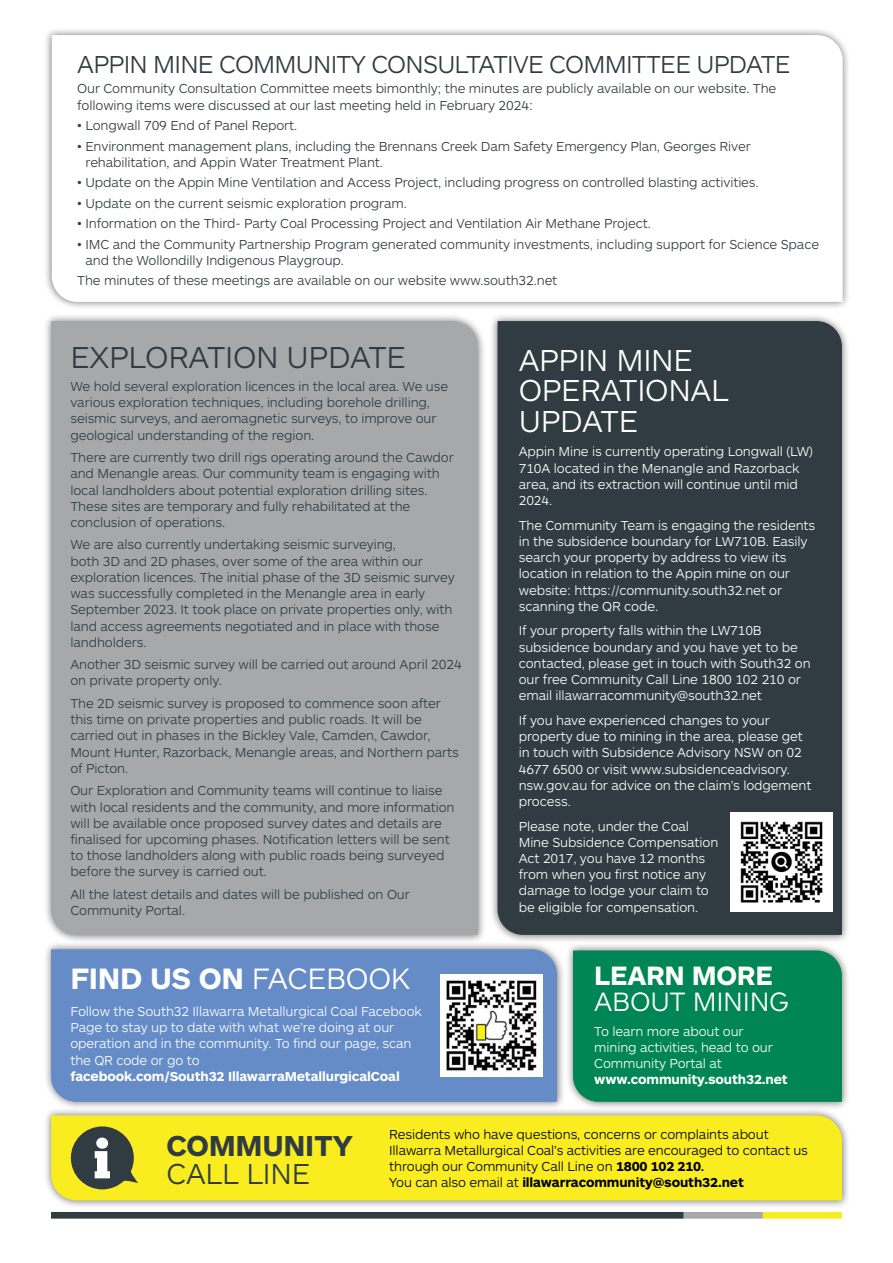
<style>
.page{position:relative;width:893px;height:1263px;background:#fff}
.page>*{position:absolute;margin:0;border:0;box-sizing:border-box;transform-origin:0 0}
.t1{font:300 31.5px/30.3px "ARS Maquette";letter-spacing:-.01em;color:#fff}
.t2{font:300 31.5px "ARS Maquette";letter-spacing:-.01em;color:#303c42}
.t3{font:700 30.6px "ARS Maquette";letter-spacing:-.01em;color:#fff}
.t4{font:700 30px/28.5px "ARS Maquette";letter-spacing:-.01em;color:#303c42}
.t5{font:300 27.6px "ARS Maquette";letter-spacing:-.01em;color:#fff}
.t6{font:700 27.6px "ARS Maquette";letter-spacing:-.01em;color:#fff}
.t7{font:300 25.5px "ARS Maquette";letter-spacing:-.03em;color:#303c42}
.t8{font:300 13.5px/16.2px "ARS Maquette";letter-spacing:-.01em;color:#303c42}
.t9{font:300 13.5px/16.2px "ARS Maquette";letter-spacing:-.01em;color:#fff}
.t10{font:300 13.5px/16.2px "ARS Maquette";letter-spacing:-.01em;color:#000}
.t11{font:700 13.5px "ARS Maquette";letter-spacing:-.01em;color:#fff}
.s1{font-weight:300}
.s2{font-weight:700}
.s3{font-weight:500}
</style>
<div class="page">
<div style="left:51px;top:1212px;width:633px;height:6px;background:#303c42"></div>
<div style="left:684px;top:1212px;width:79px;height:6px;background:#a7a8a9"></div>
<div style="left:763px;top:1212px;width:79px;height:6px;background:#f9ed20"></div>
<div style="left:43px;top:941px;width:522px;height:169px;background:#000;opacity:.55"></div>
<div style="left:51px;top:949px;width:506px;height:153px;background:#668cc8"></div>
<div style="left:43px;top:313px;width:443px;height:630px;background:#000;opacity:.55"></div>
<div style="left:51px;top:321px;width:427px;height:614px;background:#a7a8a9"></div>
<div style="left:489px;top:313px;width:361px;height:630px;background:#000;opacity:.55"></div>
<div style="left:497px;top:321px;width:345px;height:614px;background:#303c42"></div>
<img style="left:440px;top:974px;width:103px;height:103px">
<div style="left:43px;top:1107px;width:807px;height:102px;background:#000;opacity:.55"></div>
<div style="left:51px;top:1115px;width:791px;height:85px;background:#f9ed20"></div>
<svg style="left:71px;top:1126px;width:67px;height:63px"></svg>
<div style="left:730px;top:812px;width:103px;height:100px;background:#fff"></div>
<img style="left:740px;top:821px;width:83px;height:82px">
<div style="left:43px;top:27px;width:808px;height:283px;background:#000;opacity:.55"></div>
<svg style="left:52px;top:35px;width:791px;height:267px"></svg>
<div style="left:565px;top:942px;width:285px;height:168px;background:#000;opacity:.55"></div>
<div style="left:573px;top:950px;width:269px;height:152px;background:#008557"></div>
<h3 class="t7" style="left:77px;top:54px;width:715px">APPIN MINE COMMUNITY CONSULTATIVE COMMITTEE UPDATE</h3>
<p class="t8" style="left:77px;top:82px;width:700px">Our Community Consultation Committee meets bimonthly; the minutes are publicly available on our website. The following items were discussed at our last meeting held in February 2024:</p>
<p class="t8" style="left:77px;top:118px;width:222px">• Longwall 709 End of Panel Report.</p>
<p class="t8" style="left:85px;top:139px;width:667px;text-indent:-8px">• Environment management plans, including the Brennans Creek Dam Safety Emergency Plan, Georges River rehabilitation, and Appin Water Treatment Plant.</p>
<p class="t8" style="left:77px;top:175px;width:683px">• Update on the Appin Mine Ventilation and Access Project, including progress on controlled blasting activities.</p>
<p class="t8" style="left:77px;top:196px;width:331px">• Update on the current seismic exploration program.</p>
<p class="t8" style="left:77px;top:216px;width:575px">• Information on the Third- Party Coal Processing Project and Ventilation Air Methane Project.</p>
<p class="t8" style="left:85px;top:237px;width:735px;text-indent:-8px">• IMC and the Community Partnership Program generated community investments, including support for Science Space and the Wollondilly Indigenous Playgroup.</p>
<p class="t8" style="left:77px;top:273px;width:482px">The minutes of these meetings are available on our website www.south32.net</p>
<h1 class="t2" style="left:70px;top:345px;width:337px">EXPLORATION UPDATE</h1>
<p class="t8" style="left:70px;top:379px;width:379px">We hold several exploration licences in the local area. We use various exploration techniques, including borehole drilling, seismic surveys, and aeromagnetic surveys, to improve our geological understanding of the region.</p>
<p class="t8" style="left:70px;top:450px;width:385px">There are currently two drill rigs operating around the Cawdor and Menangle areas. Our community team is engaging with local landholders about potential exploration drilling sites.<br>These sites are temporary and fully rehabilitated at the conclusion of operations.</p>
<p class="t8" style="left:70px;top:538px;width:386px">We are also currently undertaking seismic surveying,<br>both 3D and 2D phases, over some of the area within our exploration licences. The initial phase of the 3D seismic survey was successfully completed in the Menangle area in early September 2023. It took place on private properties only, with land access agreements negotiated and in place with those landholders.</p>
<p class="t8" style="left:70px;top:657px;width:393px">Another 3D seismic survey will be carried out around April 2024 on private property only.</p>
<p class="t8" style="left:70px;top:696px;width:390px">The 2D seismic survey is proposed to commence soon after this time on private properties and public roads. It will be carried out in phases in the Bickley Vale, Camden, Cawdor, Mount Hunter, Razorback, Menangle areas, and Northern parts of Picton.</p>
<p class="t8" style="left:70px;top:784px;width:386px">Our Exploration and Community teams will continue to liaise with local residents and the community, and more information will be available once proposed survey dates and details are finalised for upcoming phases. Notification letters will be sent to those landholders along with public roads being surveyed before the survey is carried out.</p>
<p class="t8" style="left:70px;top:887px;width:341px">All the latest details and dates will be published on Our<br>Community Portal.</p>
<h2 class="t3" style="left:70px;top:967px;width:341px">FIND US ON <span class="s1">FACEBOOK</span></h2>
<p class="t9" style="left:70px;top:1004px;width:353px">Follow the South32 Illawarra Metallurgical Coal Facebook Page to stay up to date with what we’re doing at our operation and in the community. To find our page, scan the QR code or go to</p>
<p class="t11" style="left:70px;top:1071px;width:331px">facebook.com/South32 IllawarraMetallurgicalCoal</p>
<h1 class="t1" style="left:519px;top:347px;width:211px">APPIN MINE<br>OPERATIONAL<br>UPDATE</h1>
<p class="t9" style="left:519px;top:445px;width:296px">Appin Mine is currently operating Longwall (LW)<br>710A located in the Menangle and Razorback area, and its extraction will continue until mid 2024.</p>
<p class="t9" style="left:519px;top:518px;width:298px">The Community Team is engaging the residents in the subsidence boundary for LW710B. Easily search your property by address to view its location in relation to the Appin mine on our website: https://community.south32.net or scanning the QR code.</p>
<p class="t9" style="left:519px;top:624px;width:293px">If your property falls within the LW710B subsidence boundary and you have yet to be contacted, please get in touch with South32 on our free Community Call Line 1800 102 210 or email illawarracommunity@south32.net</p>
<p class="t9" style="left:519px;top:713px;width:294px">If you have experienced changes to your property due to mining in the area, please get in touch with Subsidence Advisory NSW on 02<br>4677 6500 or visit www.subsidenceadvisory. nsw.gov.au for advice on the claim’s lodgement process.</p>
<p class="t9" style="left:519px;top:819px;width:201px">Please note, under the Coal<br>Mine Subsidence Compensation<br>Act 2017, you have 12 months from when you first notice any damage to lodge your claim to be eligible for compensation.</p>
<h3 class="t6" style="left:594px;top:965px;width:180px">LEARN MORE</h3>
<h3 class="t5" style="left:594px;top:991px;width:196px">ABOUT MINING</h3>
<p class="t9" style="left:594px;top:1024px;width:180px">To learn more about our mining activities, head to our<br>Community Portal at</p>
<p class="t11" style="left:594px;top:1074px;width:195px">www.community.south32.net</p>
<h3 class="t4" style="left:93px;top:1133px;width:261px;text-indent:73px">COMMUNITY <sup>i</sup> <span class="s1">CALL LINE</span></h3>
<p class="t10" style="left:389px;top:1127px;width:420px">Residents who have questions, concerns or complaints about Illawarra Metallurgical Coal’s activities are encouraged to contact us through our Community Call Line on <span class="s2">1800 102 210</span><span class="s3">.<br></span>You can also email at <span class="s2">illawarracommunity@south32.net</span></p>
</div>
